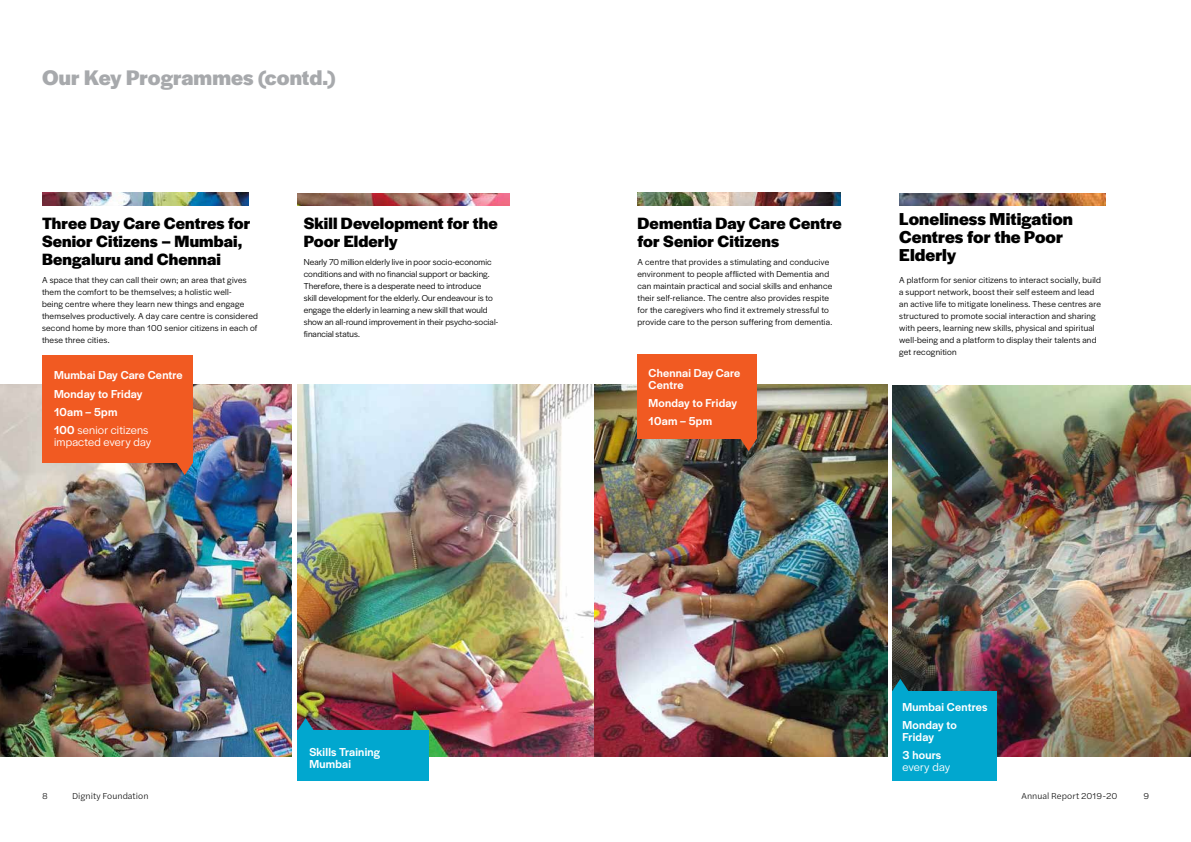
<style>
.page{position:relative;width:1191px;height:842px;background:#fff}
.page>*{position:absolute;margin:0;border:0;box-sizing:border-box;transform-origin:0 0}
.t1{font:700 22px "Halyard Display";color:#a7a9ac}
.t2{font:700 18px/18px "Halyard Display";letter-spacing:.005em;color:#000}
.t3{font:700 17px/18px "Halyard Display";letter-spacing:.005em;color:#000}
.t4{font:500 12px/18px "Halyard Display";letter-spacing:.02em;color:#fff}
.t5{font:12px "Halyard Display";letter-spacing:.02em;color:#fff}
.t6{font:9px/12px "Halyard Display";letter-spacing:.025em;color:#000}
.t7{font:9px/12px "Halyard Display";letter-spacing:.005em;color:#000}
.t8{font:300 9px "Halyard Text";color:#000}
.s1{font-weight:400}
</style>
<div class="page">
<img style="left:637px;top:193px;width:204px;height:12px">
<img style="left:298px;top:385px;width:296px;height:372px">
<img style="left:298px;top:193px;width:212px;height:12px">
<img style="left:594px;top:385px;width:293px;height:372px">
<img style="left:899px;top:193px;width:206px;height:12px">
<img style="left:0;top:385px;width:292px;height:372px">
<div style="left:42px;top:355px;width:151px;height:108px;background:#f15a22"></div>
<svg style="left:177px;top:463px;width:16px;height:12px"></svg>
<img style="left:42px;top:193px;width:206px;height:12px">
<div style="left:298px;top:730px;width:131px;height:51px;background:#01a7cf"></div>
<svg style="left:298px;top:718px;width:15px;height:12px"></svg>
<img style="left:892px;top:385px;width:299px;height:372px">
<svg style="left:892px;top:679px;width:16px;height:12px"></svg>
<div style="left:892px;top:691px;width:105px;height:90px;background:#01a7cf"></div>
<div style="left:637px;top:355px;width:119px;height:84px;background:#f15a22"></div>
<svg style="left:740px;top:439px;width:16px;height:12px"></svg>
<h1 class="t1" style="left:42px;top:62px;width:295px">Our Key Programmes (contd.)</h1>
<h3 class="t3" style="left:42px;top:213px;width:210px">Three Day Care Centres for<br>Senior Citizens – Mumbai,<br>Bengaluru and Chennai</h3>
<p class="t6" style="left:42px;top:273px;width:217px">A space that they can call their own; an area that gives them the comfort to be themselves; a holistic well-<br>being centre where they learn new things and engage themselves productively. A day care centre is considered second home by more than 100 senior citizens in each of these three cities.</p>
<h3 class="t4" style="left:54px;top:366px;width:130px">Mumbai Day Care Centre</h3>
<h3 class="t4" style="left:54px;top:384px;width:96px">Monday to Friday<br>10am – 5pm<br>100 <span class="s1">senior citizens</span></h3>
<h3 class="t5" style="left:54px;top:434px;width:99px">impacted every day</h3>
<h3 class="t3" style="left:304px;top:213px;width:195px">Skill Development for the<br>Poor Elderly</h3>
<p class="t7" style="left:304px;top:255px;width:196px">Nearly 70 million elderly live in poor socio-economic conditions and with no financial support or backing.<br>Therefore, there is a desperate need to introduce<br>skill development for the elderly. Our endeavour is to engage the elderly in learning a new skill that would show an all-round improvement in their psycho-social&shy;financial status.</p>
<h3 class="t4" style="left:309px;top:746px;width:72px;line-height:12px">Skills Training<br>Mumbai</h3>
<h3 class="t3" style="left:637px;top:213px;width:206px">Dementia Day Care Centre for Senior Citizens</h3>
<p class="t6" style="left:637px;top:255px;width:196px">A centre that provides a stimulating and conducive environment to people afflicted with Dementia and can maintain practical and social skills and enhance their self-reliance. The centre also provides respite for the caregivers who find it extremely stressful to provide care to the person suffering from dementia.</p>
<h3 class="t4" style="left:648px;top:366px;width:93px;line-height:12px">Chennai Day Care<br>Centre</h3>
<h3 class="t4" style="left:648px;top:393px;width:90px">Monday to Friday<br>10am – 5pm</h3>
<h2 class="t2" style="left:899px;top:209px;width:175px">Loneliness Mitigation<br>Centres for the Poor<br>Elderly</h2>
<p class="t6" style="left:899px;top:273px;width:203px">A platform for senior citizens to interact socially, build a support network, boost their self esteem and lead an active life to mitigate loneliness. These centres are structured to promote social interaction and sharing with peers, learning new skills, physical and spiritual well-being and a platform to display their talents and get recognition</p>
<h3 class="t4" style="left:902px;top:697px;width:86px">Mumbai Centres<br>Monday to</h3>
<h3 class="t4" style="left:902px;top:727px;width:40px">Friday<br>3 hours</h3>
<h3 class="t5" style="left:902px;top:758px;width:49px">every day</h3>
<h3 class="t4" style="left:912px;top:718px;width:75px">Low res Image</h3>
<p class="t8" style="left:42px;top:789px;width:7px">8</p>
<p class="t8" style="left:72px;top:789px;width:78px">Dignity Foundation</p>
<p class="t8" style="left:1021px;top:789px;width:97px">Annual Report 2019-20</p>
<p class="t8" style="left:1143px;top:789px;width:7px">9</p>
</div>
